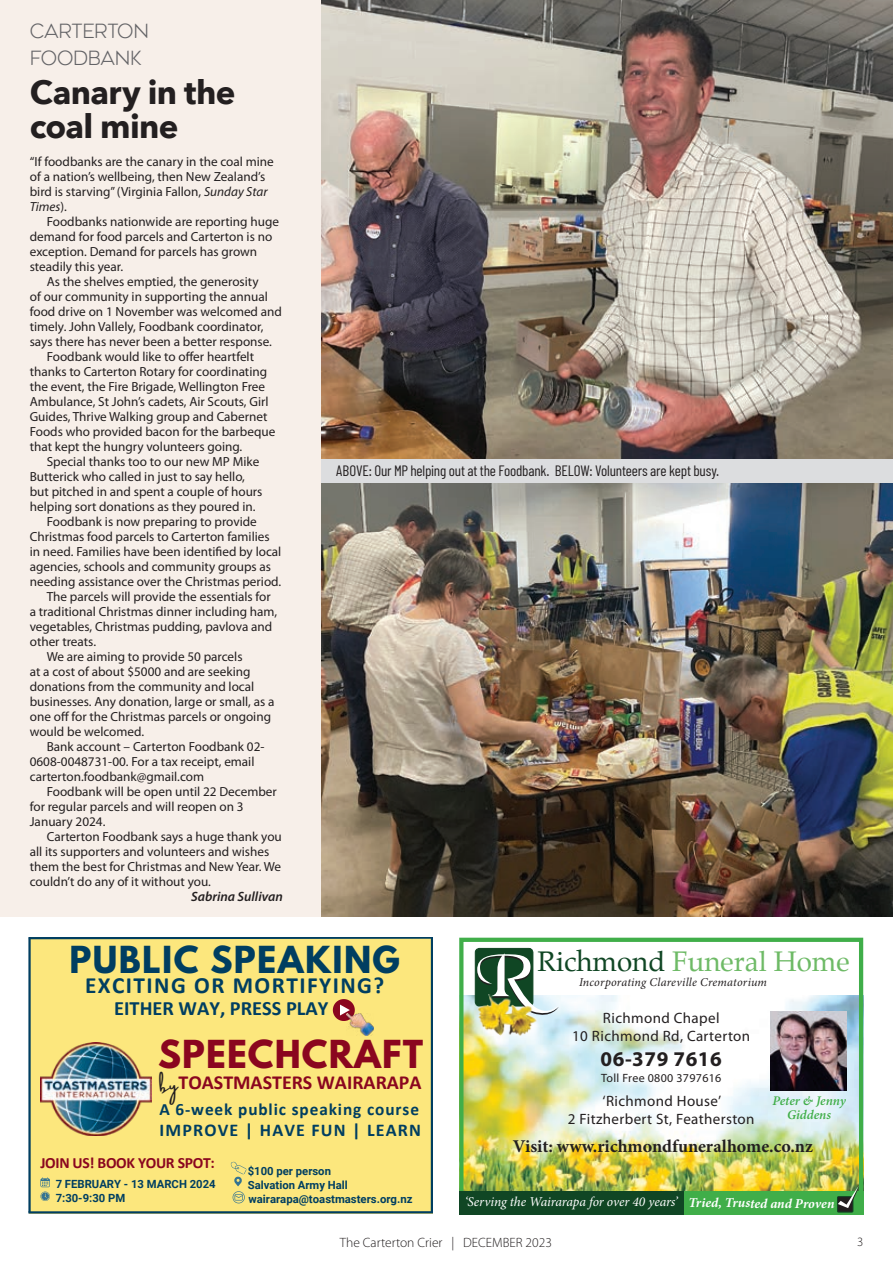
<style>
.page{position:relative;width:893px;height:1263px;background:#fff}
.page>*{position:absolute;margin:0;border:0;box-sizing:border-box;transform-origin:0 0}
.t1{font:700 34.2px "League Spartan";letter-spacing:.03em;color:#8a061f}
._02_STORY_HEADING{font:700 33px/34.5px "Avenir Next";letter-spacing:-.02em;color:#231f20}
.t2{font:700 33px "League Spartan";letter-spacing:.04em;color:#003e61}
.t3{font:27.75px "Palatino";color:#6eba66}
.t4{font:700 23.25px "Calibri";letter-spacing:.065em;color:#003e61}
.t5{font:700 21px "Myriad Pro";letter-spacing:.025em;color:#231f20}
.t6{font:700 20.4px "Calibri";color:#003e61}
.t7{font:700 19.95px "Calibri";color:#8a061f}
._01_1st_HEAD{font:100 19.5px/27px "Agenor";letter-spacing:-.02em;color:#636366}
.t8{font:700 18px "Minion Pro";color:#231f20}
.t9{font:700 18px "Calibri";letter-spacing:.065em;color:#003e61}
.t10{font:700 17.25px "Calibri";letter-spacing:.05em;color:#003e61}
.t11{font:700 15.6px "Calibri";letter-spacing:-.02em;color:#8a061f}
.t12{font:15px/18px "Myriad Pro";letter-spacing:.025em;color:#231f20;text-align:center}
._07_CAPTION{font:15px "Barlow Condensed";letter-spacing:-.01em;color:#231f20}
.t13{font:italic 13.5px "Minion Pro";letter-spacing:-.01em;color:#fff}
.t14{font:300 13.5px "Myriad Pro";color:#231f20}
._06_SIGNATURE{font:italic 600 13.5px "Myriad Pro";color:#231f20}
._04_BODY{font:13.2px/15px "Myriad Pro";color:#231f20}
._03_FIRST_BODY{font:13.2px/15px "Myriad Pro";color:#231f20}
.t15{font:italic 600 13.2px/14.1px "Minion Pro";color:#40ae49;text-align:center}
.t16{font:300 12.75px "Myriad Pro";color:#231f20}
.t17{font:italic 12px "Minion Pro";letter-spacing:.015em;color:#231f20}
.t18{font:12px "Myriad Pro";letter-spacing:.025em;color:#231f20}
.t19{font:700 11.4px "Roboto";color:#003e61}
.t20{font:700 11.25px/14.2px "Roboto";color:#003e61}
.s1{font-style:italic}
.s2{color:#104624}
.s3{font-weight:700;font-size:13.65px}
</style>
<div class="page">
<div style="left:0;top:0;width:893px;height:916px;background:#f7efe9"></div>
<img style="left:464px;top:995px;width:394px;height:196px">
<div style="left:459px;top:938px;width:404px;height:276px;border:4px solid #40ae49"></div>
<div style="left:459px;top:1191px;width:225px;height:23px;background:#104624"></div>
<div style="left:684px;top:1191px;width:179px;height:23px;background:#40ae49"></div>
<div style="left:837px;top:1196px;width:16px;height:16px;border:1px solid #104624"></div>
<svg style="left:838px;top:1185px;width:21px;height:25px"></svg>
<img style="left:771px;top:1011px;width:76px;height:80px">
<div style="left:475px;top:948px;width:58px;height:58px;background:#104624;border-radius:4px"></div>
<div style="left:475px;top:948px;width:58px;height:58px;border:1px solid #104624;border-radius:4px"></div>
<svg style="left:477px;top:953px;width:82px;height:66px"></svg>
<img style="left:475px;top:994px;width:65px;height:41px">
<img style="left:321px;top:0;width:572px;height:459px">
<img style="left:321px;top:482px;width:572px;height:434px">
<div style="left:321px;top:459px;width:572px;height:23px;background:#dcdddf"></div>
<div style="left:29px;top:937px;width:404px;height:277px;background:#fce77d"></div>
<hr style="left:29px;top:1211px;width:404px;height:2px;background:#003e61">
<svg style="left:31px;top:937px;width:400px;height:3px"></svg>
<hr style="left:29px;top:937px;width:2px;height:275px;background:#003e61">
<hr style="left:431px;top:937px;width:2px;height:275px;background:#003e61">
<img style="left:40px;top:1042px;width:112px;height:94px">
<svg style="left:333px;top:999px;width:22px;height:22px"></svg>
<img style="left:347px;top:1013px;width:26px;height:22px">
<svg style="left:40px;top:1177px;width:9px;height:23px"></svg>
<svg style="left:230px;top:1161px;width:17px;height:42px"></svg>
<p class="_01_1st_HEAD" style="left:30px;top:17px;width:121px">CARTERTON<br>FOODBANK</p>
<p class="_02_STORY_HEADING" style="left:30px;top:74px;width:207px">Canary in the coal mine</p>
<p class="_03_FIRST_BODY" style="left:30px;top:154px;width:246px">“If foodbanks are the canary in the coal mine of a nation’s wellbeing, then New Zealand’s bird is starving” (Virginia Fallon, <span class="s1">Sunday Star Times</span>).</p>
<p class="_04_BODY" style="left:30px;top:214px;width:251px;text-indent:17px">Foodbanks nationwide are reporting huge demand for food parcels and Carterton is no exception. Demand for parcels has grown steadily this year.</p>
<p class="_04_BODY" style="left:30px;top:274px;width:254px;text-indent:17px">As the shelves emptied, the generosity<br>of our community in supporting the annual food drive on 1 November was welcomed and timely. John Vallely, Foodbank coordinator, says there has never been a better response.</p>
<p class="_04_BODY" style="left:30px;top:349px;width:247px;text-indent:17px">Foodbank would like to offer heartfelt thanks to Carterton Rotary for coordinating the event, the Fire Brigade, Wellington Free Ambulance, St John’s cadets, Air Scouts, Girl Guides, Thrive Walking group and Cabernet Foods who provided bacon for the barbeque that kept the hungry volunteers going.</p>
<p class="_04_BODY" style="left:30px;top:454px;width:234px;text-indent:17px">Special thanks too to our new MP Mike Butterick who called in just to say hello, but pitched in and spent a couple of hours helping sort donations as they poured in.</p>
<p class="_04_BODY" style="left:30px;top:514px;width:253px;text-indent:17px">Foodbank is now preparing to provide Christmas food parcels to Carterton families in need. Families have been identified by local agencies, schools and community groups as needing assistance over the Christmas period.</p>
<p class="_04_BODY" style="left:30px;top:589px;width:249px;text-indent:17px">The parcels will provide the essentials for a traditional Christmas dinner including ham, vegetables, Christmas pudding, pavlova and other treats.</p>
<p class="_04_BODY" style="left:30px;top:649px;width:246px;text-indent:17px">We are aiming to provide 50 parcels<br>at a cost of about $5000 and are seeking donations from the community and local businesses. Any donation, large or small, as a one off for the Christmas parcels or ongoing would be welcomed.</p>
<p class="_04_BODY" style="left:30px;top:739px;width:236px;text-indent:17px">Bank account – Carterton Foodbank 02-<br>0608-0048731-00. For a tax receipt, email carterton.foodbank@gmail.com</p>
<p class="_04_BODY" style="left:30px;top:784px;width:249px;text-indent:17px">Foodbank will be open until 22 December for regular parcels and will reopen on 3<br>January 2024.</p>
<p class="_04_BODY" style="left:30px;top:829px;width:254px;text-indent:17px">Carterton Foodbank says a huge thank you all its supporters and volunteers and wishes them the best for Christmas and New Year. We couldn’t do any of it without you.</p>
<p class="_06_SIGNATURE" style="left:191px;top:888px;width:93px">Sabrina Sullivan</p>
<p class="_07_CAPTION" style="left:336px;top:461px;width:385px">ABOVE: Our MP helping out at the Foodbank. BELOW: Volunteers are kept busy.</p>
<p class="t2" style="left:70px;top:934px;width:332px">PUBLIC SPEAKING</p>
<p class="t4" style="left:85px;top:969px;width:301px">EXCITING OR MORTIFYING?</p>
<p class="t6" style="left:114px;top:994px;width:216px">EITHER WAY, PRESS PLAY</p>
<p class="t1" style="left:158px;top:1028px;width:266px">SPEECHCRAFT</p>
<p class="t10" style="left:159px;top:1097px;width:261px">A 6-week public speaking course</p>
<p class="t9" style="left:160px;top:1117px;width:263px">IMPROVE | HAVE FUN | LEARN</p>
<p class="t11" style="left:40px;top:1151px;width:176px">JOIN US! BOOK YOUR SPOT:</p>
<p class="t7" style="left:178px;top:1068px;width:245px">TOASTMASTERS WAIRARAPA</p>
<p class="t20" style="left:248px;top:1163px;width:102px">$100 per person<br>Salvation Army Hall</p>
<p class="t19" style="left:248px;top:1190px;width:166px">wairarapa@toastmasters.org.nz</p>
<p class="t20" style="left:56px;top:1176px;width:162px">7 FEBRUARY - 13 MARCH 2024<br>7:30-9:30 PM</p>
<h3 class="t3" style="left:537px;top:943px;width:314px"><span class="s2">Richmond</span> Funeral Home</h3>
<p class="t17" style="left:579px;top:974px;width:190px">Incorporating Clareville Crematorium</p>
<p class="t12" style="left:572px;top:1008px;width:179px">Richmond Chapel<br>10 Richmond Rd, Carterton</p>
<h3 class="t5" style="left:601px;top:1045px;width:123px">06-379 7616</h3>
<p class="t18" style="left:601px;top:1071px;width:122px">Toll Free 0800 3797616</p>
<p class="t12" style="left:568px;top:1092px;width:188px">‘Richmond House’<br>2 Fitzherbert St, Featherston</p>
<p class="t15" style="left:772px;top:1094px;width:75px">Peter &amp; Jenny<br>Giddens</p>
<h3 class="t8" style="left:513px;top:1133px;width:302px">Visit: www.richmondfuneralhome.co.nz</h3>
<p class="t13" style="left:465px;top:1193px;width:371px">‘Serving the Wairarapa for over 40 years’ <span class="s3">Tried, Trusted and Proven</span></p>
<p class="t14" style="left:340px;top:1234px;width:213px">The Carterton Crier | DECEMBER 2023</p>
<p class="t16" style="left:857px;top:1234px;width:8px">3</p>
</div>
